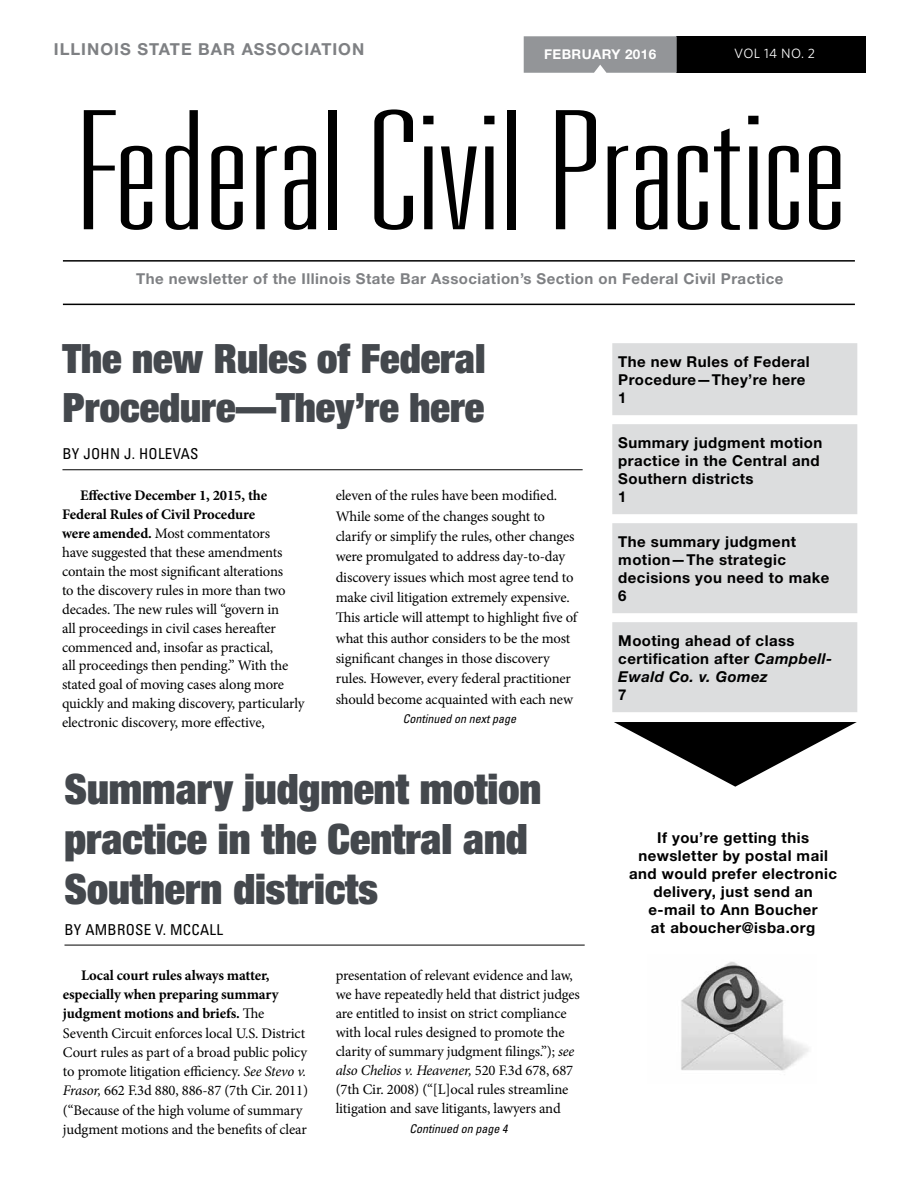
<style>
.page{position:relative;width:918px;height:1188px;background:#fff}
.page>*{position:absolute;margin:0;border:0;box-sizing:border-box;transform-origin:0 0}
.t1{font:100 ultra-condensed 165px "Univers LT Std";color:#000;scale:1.41 1}
.t2{font:900 condensed 42px/50.4px "Helvetica Neue LT Std";color:#44484d}
.t3{font:900 condensed 40.5px/48.6px "Helvetica Neue LT Std";color:#44484d}
.t4{font:700 16.5px "Helvetica Neue LT Std";letter-spacing:.06em;color:#7e8083}
.t5{font:700 15px/18px "Helvetica Neue LT Std";letter-spacing:.03em;color:#000}
.t6{font:700 15px "Helvetica Neue LT Std";letter-spacing:.03em;color:#7e8083}
.t7{font:condensed 15px "Univers LT Std";letter-spacing:.02em;color:#000}
.t8{font:14.7px/18.9px "Minion Pro";letter-spacing:-.01em;color:#000}
.t9{font:700 13.5px "Helvetica Neue LT Std";letter-spacing:.03em;color:#fff}
.t10{font:13.5px "Whitney";letter-spacing:.03em;color:#fff}
.t11{font:italic condensed 12px "Univers LT Std";color:#000}
.s1{font-weight:700}
.s2{font-style:italic}
</style>
<div class="page">
<div style="left:677px;top:36px;width:189px;height:37px;background:#000"></div>
<div style="left:524px;top:36px;width:153px;height:37px;background:#939598"></div>
<hr style="left:63px;top:260px;width:792px;height:2px;background:#000">
<hr style="left:63px;top:304px;width:792px;height:1px;background:#000">
<svg style="left:614px;top:722px;width:243px;height:65px"></svg>
<img style="left:681px;top:961px;width:128px;height:110px">
<hr style="left:62px;top:469px;width:521px;height:1px;background:#000">
<hr style="left:64px;top:945px;width:521px;height:1px;background:#000">
<div style="left:612px;top:343px;width:245px;height:72px;background:#dcddde"></div>
<div style="left:612px;top:424px;width:245px;height:90px;background:#dcddde"></div>
<div style="left:612px;top:523px;width:245px;height:90px;background:#dcddde"></div>
<div style="left:612px;top:622px;width:245px;height:90px;background:#dcddde"></div>
<p class="t4" style="left:54px;top:39px;width:312px">Illinois state bar association</p>
<p class="t9" style="left:544px;top:46px;width:114px">February 2016</p>
<p class="t10" style="left:734px;top:45px;width:82px">VOL 14 NO. 2</p>
<h1 class="t1" style="left:76px;top:87px;width:548px">Federal Civil Practice</h1>
<p class="t6" style="left:136px;top:269px;width:649px">The newsletter of the Illinois State Bar Association’s Section on Federal Civil Practice</p>
<h3 class="t3" style="left:62px;top:333px;width:425px">The new Rules of Federal<br>Procedure—They’re here</h3>
<p class="t7" style="left:62px;top:444px;width:138px">BY JOHN J. HOLEVAS</p>
<p class="t8" style="left:62px;top:486px;width:244px;text-indent:18px"><span class="s1">Effective December 1, 2015, the Federal Rules of Civil Procedure<br>were amended.</span> Most commentators<br>have suggested that these amendments contain the most significant alterations<br>to the discovery rules in more than two decades. The new rules will “govern in<br>all proceedings in civil cases hereafter commenced and, insofar as practical,<br>all proceedings then pending.” With the stated goal of moving cases along more quickly and making discovery, particularly electronic discovery, more effective,</p>
<p class="t8" style="left:336px;top:485px;width:243px;line-height:20.4px">eleven of the rules have been modified.<br>While some of the changes sought to clarify or simplify the rules, other changes were promulgated to address day-to-day discovery issues which most agree tend to make civil litigation extremely expensive.<br>This article will attempt to highlight five of what this author considers to be the most significant changes in those discovery rules. However, every federal practitioner should become acquainted with each new</p>
<p class="t11" style="left:403px;top:711px;width:115px">Continued on next page</p>
<h2 class="t2" style="left:64px;top:763px;width:478px">Summary judgment motion practice in the Central and<br>Southern districts</h2>
<p class="t7" style="left:64px;top:921px;width:160px">BY AMB ROSE V. M CCALL</p>
<p class="t8" style="left:63px;top:966px;width:247px;text-indent:18px"><span class="s1">Local court rules always matter, especially when preparing summary judgment motions and briefs.</span> The Seventh Circuit enforces local U.S. District Court rules as part of a broad public policy to promote litigation efficiency. <span class="s2">See Stevo v.<br>Frasor,</span> 662 F.3d 880, 886-87 (7th Cir. 2011) (“Because of the high volume of summary judgment motions and the benefits of clear</p>
<p class="t8" style="left:336px;top:966px;width:246px">presentation of relevant evidence and law, we have repeatedly held that district judges are entitled to insist on strict compliance with local rules designed to promote the clarity of summary judgment filings.”); <span class="s2">see also Chelios v. Heavener,</span> 520 F.3d 678, 687 (7th Cir. 2008) (“[L]ocal rules streamline litigation and save litigants, lawyers and</p>
<p class="t11" style="left:410px;top:1121px;width:99px">Continued on page 4</p>
<p class="t5" style="left:618px;top:353px;width:193px">The new Rules of Federal<br>Procedure—They’re here<br>1</p>
<p class="t5" style="left:618px;top:434px;width:206px">Summary judgment motion practice in the Central and<br>Southern districts<br>1</p>
<p class="t5" style="left:618px;top:533px;width:213px">The summary judgment motion—The strategic decisions you need to make<br>6</p>
<p class="t5" style="left:618px;top:632px;width:215px">Mooting ahead of class certification after <span class="s2">Campbell-<br>Ewald Co. v. Gomez</span></p>
<p class="t5" style="left:618px;top:686px;width:10px">7</p>
<p class="t5" style="left:629px;top:828px;width:210px;text-align:center">If you’re getting this newsletter by postal mail and would prefer electronic delivery, just send an e-mail to Ann Boucher<br>at aboucher@isba.org</p>
</div>
